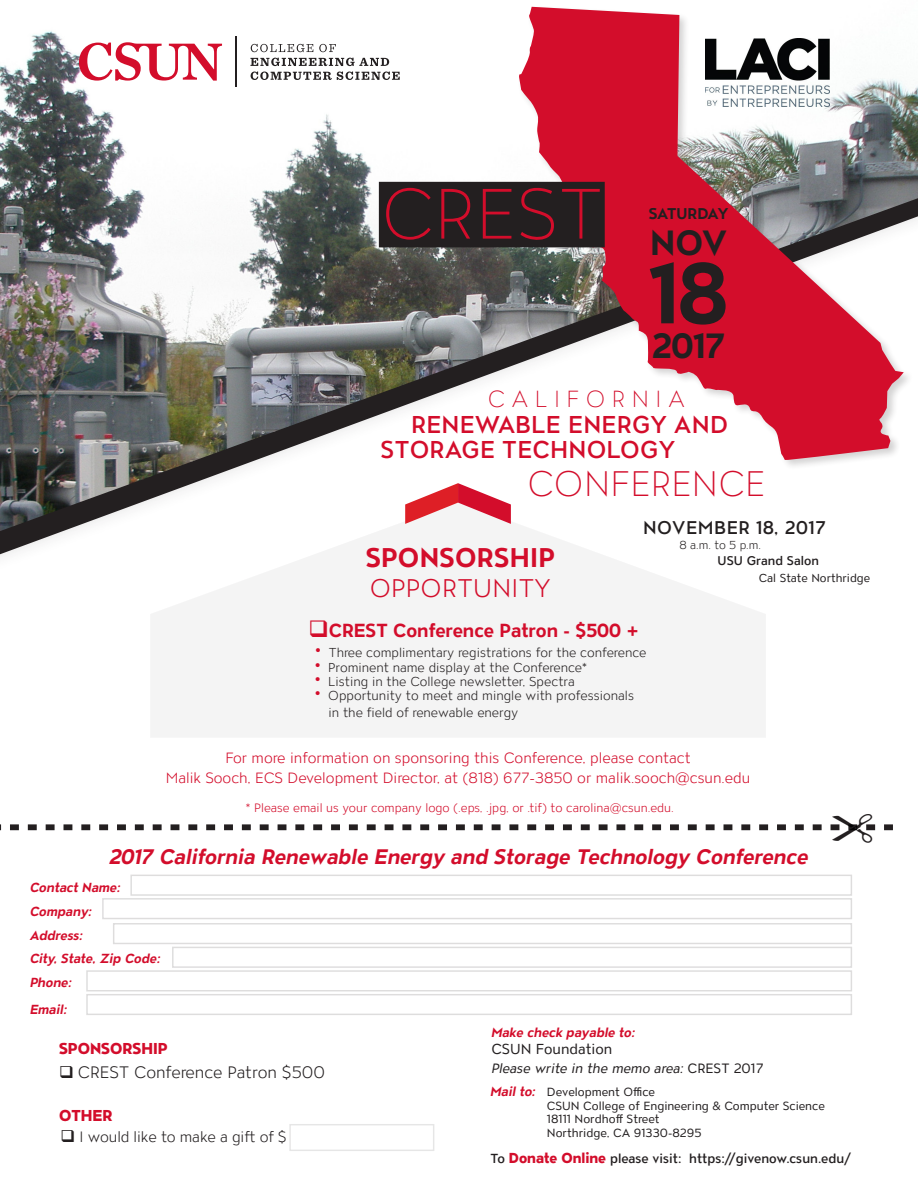
<style>
.page{position:relative;width:918px;height:1188px;background:#fff}
.page>*{position:absolute;margin:0;border:0;box-sizing:border-box;transform-origin:0 0}
.t1{font:700 85.5px "ATC Overlook";color:#231f20}
.t2{font:200 70.95px "ATC Overlook";letter-spacing:.01em;color:#d30d2b}
.t3{font:200 35.4px "ATC Overlook";letter-spacing:.01em;color:#d30d2b}
.t4{font:700 34.95px "ATC Overlook";letter-spacing:-.035em;color:#231f20}
.t5{font:700 27px "ATC Overlook";letter-spacing:.01em;color:#d30d2b}
.t6{font:300 25.5px "ATC Overlook";letter-spacing:.01em;color:#d30d2b}
.t7{font:500 24.3px "ATC Overlook";letter-spacing:.01em;color:#d30d2b}
.t8{font:200 23.25px "ATC Overlook";letter-spacing:.28em;color:#d30d2b}
.t9{font:italic 700 21px "ATC Overlook";color:#d30d2b}
.t10{font:700 18.9px "ATC Overlook";color:#d30d2b}
.t11{font:500 18.3px "ATC Overlook";letter-spacing:.025em;color:#231f20}
.t12{font:300 16.65px "ATC Overlook";color:#231f20}
.t13{font:800 15.75px "ATC Overlook";color:#d30d2b}
.t14{font:700 15.6px "ATC Overlook";letter-spacing:-.03em;color:#231f20}
.t15{font:300 15px "ATC Overlook";letter-spacing:-.01em;color:#231f20}
.Body_Text{font:300 14.85px "ATC Overlook";color:#d30d2b}
.t16{font:14.4px "ATC Overlook";color:#231f20}
.t17{font:italic 13.5px "ATC Overlook";color:#231f20}
.t18{font:italic 700 13.2px "ATC Overlook";color:#d30d2b}
.t19{font:500 13.2px "ATC Overlook";color:#231f20}
.t20{font:300 12.9px "ATC Overlook";color:#231f20}
.t21{font:500 12.6px "ATC Overlook";color:#231f20}
.Body_Text-2{font:300 12.15px "ATC Overlook";color:#d30d2b}
.t22{font:11.85px "ATC Overlook";color:#231f20}
.t23{font:11.55px "ATC Overlook";color:#231f20}
.t24{font:300 11.55px "ATC Overlook";color:#231f20}
.s1{font-size:21.6px;color:#d30d2b}
.s2{font-style:normal}
.s3{font-weight:700;font-style:italic;font-size:13.2px;color:#d30d2b}
.s4{font-weight:800;font-size:14.4px;color:#d30d2b}
</style>
<div class="page">
<div style="left:151px;top:615px;width:614px;height:122px;background:#f4f4f4"></div>
<svg style="left:0;top:531px;width:598px;height:23px"></svg>
<img style="left:0;top:31px;width:918px;height:500px">
<div style="left:517px;top:5px;width:397px;height:466px;background:#231f20;opacity:.2"></div>
<svg style="left:518px;top:7px;width:386px;height:454px"></svg>
<div style="left:379px;top:182px;width:226px;height:65px;background:#231f20"></div>
<svg style="left:405px;top:483px;width:106px;height:41px"></svg>
<svg style="left:79px;top:42px;width:143px;height:39px"></svg>
<hr style="left:236px;top:36px;width:1px;height:51px;background:#231f20">
<svg style="left:251px;top:44px;width:62px;height:8px"></svg>
<svg style="left:319px;top:44px;width:17px;height:8px"></svg>
<svg style="left:250px;top:58px;width:139px;height:8px"></svg>
<svg style="left:251px;top:72px;width:149px;height:8px"></svg>
<img style="left:706px;top:38px;width:123px;height:69px">
<svg style="left:0;top:824px;width:893px;height:7px"></svg>
<p class="t2" style="left:381px;top:174px;width:223px">CREST</p>
<p class="t14" style="left:649px;top:205px;width:81px">SATURDAY</p>
<p class="t4" style="left:650px;top:223px;width:79px">NOV</p>
<p class="t1" style="left:649px;top:245px;width:82px">18</p>
<p class="t4" style="left:652px;top:326px;width:75px">2017</p>
<p class="t8" style="left:488px;top:386px;width:199px">CALIFORNIA</p>
<p class="t7" style="left:411px;top:410px;width:318px">RENEWABLE ENERGY AND</p>
<p class="t7" style="left:381px;top:436px;width:296px">STORAGE TECHNOLOGY</p>
<p class="t3" style="left:527px;top:464px;width:239px">CONFERENCE</p>
<p class="t5" style="left:366px;top:543px;width:191px">SPONSORSHIP</p>
<p class="t6" style="left:370px;top:574px;width:182px">OPPORTUNITY</p>
<p class="t11" style="left:643px;top:517px;width:185px">NOVEMBER 18, 2017</p>
<p class="t24" style="left:679px;top:538px;width:83px">8 a.m. to 5 p.m.</p>
<p class="t21" style="left:718px;top:553px;width:103px">USU Grand Salon</p>
<p class="t23" style="left:759px;top:572px;width:113px">Cal State Northridge</p>
<p class="t10" style="left:308px;top:620px;width:332px">❑CREST Conference Patron - $500 +</p>
<p class="t20" style="left:314px;top:646px;width:334px"><span class="s1">•</span> Three complimentary registrations for the conference</p>
<p class="t20" style="left:313px;top:660px;width:275px"><span class="s1">•</span> Prominent name display at the Conference*</p>
<p class="t20" style="left:313px;top:674px;width:263px"><span class="s1">•</span> Listing in the College newsletter, Spectra</p>
<p class="t20" style="left:313px;top:689px;width:322px"><span class="s1">•</span> Opportunity to meet and mingle with professionals</p>
<p class="t20" style="left:329px;top:705px;width:191px">in the field of renewable energy</p>
<p class="Body_Text" style="left:225px;top:749px;width:467px">For more information on sponsoring this Conference, please contact</p>
<p class="Body_Text" style="left:166px;top:770px;width:586px">Malik Sooch, ECS Development Director, at (818) 677-3850 or malik.sooch@csun.edu</p>
<p class="Body_Text-2" style="left:245px;top:801px;width:430px">* Please email us your company logo (.eps, .jpg, or .tif) to carolina@csun.edu.</p>
<p class="t9" style="left:109px;top:845px;width:701px">2017 California Renewable Energy and Storage Technology Conference</p>
<p class="t18" style="left:30px;top:880px;width:92px">Contact Name:</p>
<p class="t18" style="left:30px;top:904px;width:64px">Company:</p>
<p class="t18" style="left:30px;top:927px;width:54px">Address:</p>
<p class="t18" style="left:30px;top:951px;width:132px">City, State, Zip Code:</p>
<p class="t18" style="left:30px;top:975px;width:43px">Phone:</p>
<p class="t18" style="left:30px;top:1002px;width:39px">Email:</p>
<p class="t13" style="left:59px;top:1039px;width:110px">SPONSORSHIP</p>
<p class="t12" style="left:59px;top:1063px;width:268px">❑ CREST Conference Patron $500</p>
<p class="t13" style="left:59px;top:1106px;width:55px">OTHER</p>
<p class="t15" style="left:61px;top:1128px;width:228px">❑ I would like to make a gift of $</p>
<p class="t18" style="left:491px;top:1025px;width:145px">Make check payable to:</p>
<p class="t16" style="left:491px;top:1041px;width:122px">CSUN Foundation</p>
<p class="t17" style="left:491px;top:1060px;width:274px">Please write in the memo area: <span class="s2">CREST 2017</span></p>
<p class="t22" style="left:490px;top:1085px;width:166px"><span class="s3">Mail to:</span> Development Office</p>
<p class="t22" style="left:547px;top:1099px;width:280px">CSUN College of Engineering &amp; Computer Science</p>
<p class="t22" style="left:547px;top:1113px;width:114px">18111 Nordhoff Street</p>
<p class="t22" style="left:547px;top:1126px;width:156px">Northridge, CA 91330-8295</p>
<p class="t19" style="left:490px;top:1151px;width:362px">To <span class="s4">Donate Online</span> please visit: https://givenow.csun.edu/</p>
</div>
